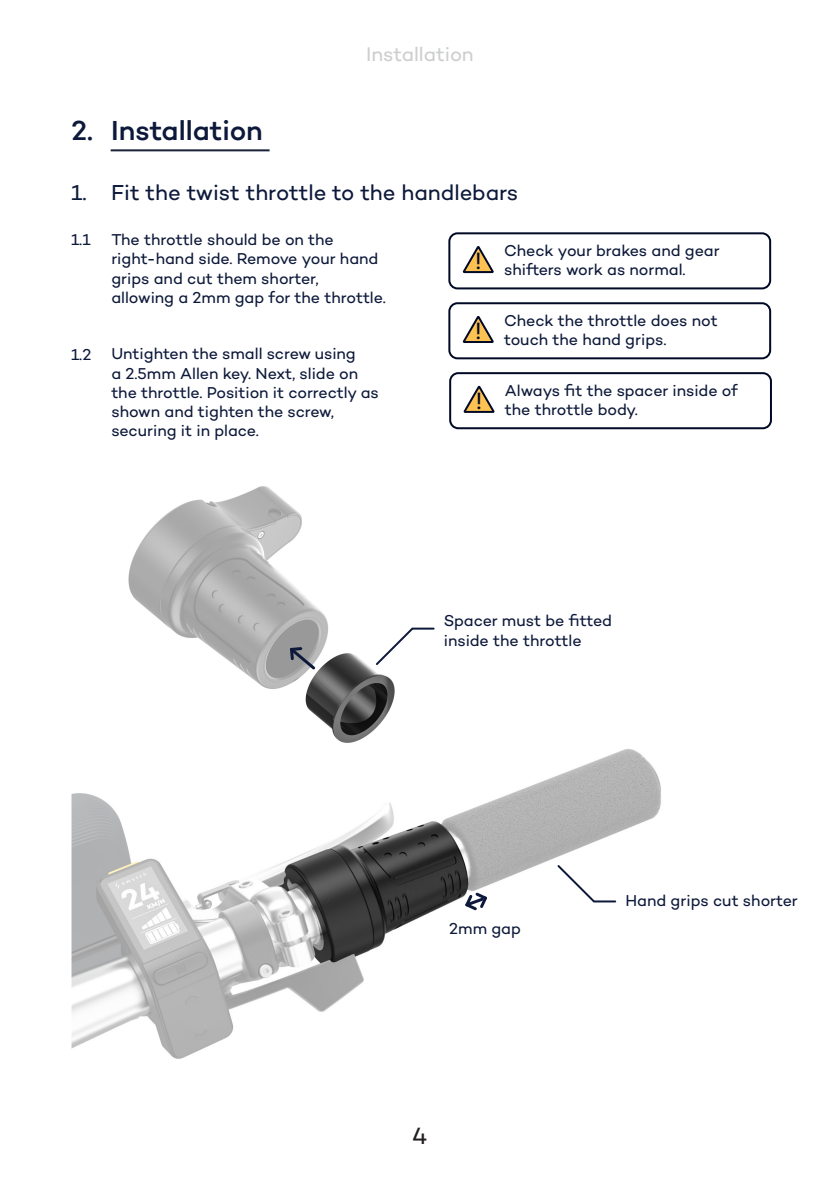
<style>
.page{position:relative;width:840px;height:1191px;background:#fff}
.page>*{position:absolute;margin:0;border:0;box-sizing:border-box;transform-origin:0 0}
.t1{font:500 28px "Campton";color:#0d193a}
.t2{font:24px "Campton";color:#000925}
.t3{font:24px "Campton";color:#231f20}
.t4{font:22px "Campton";letter-spacing:-.005em;color:#0d193a}
.t5{font:20px "Campton";letter-spacing:-.005em;color:#cdced0}
.t6{font:16px/19.2px "Campton";letter-spacing:-.005em;color:#0d193a}
</style>
<div class="page">
<img style="left:71px;top:749px;width:590px;height:310px">
<img style="left:71px;top:486px;width:394px;height:273px">
<hr style="left:111px;top:149px;width:158px;height:2px;background:#1a2138">
<div style="left:448px;top:232px;width:322px;height:57px;border:2px solid #000925;border-radius:8px"></div>
<svg style="left:462px;top:246px;width:32px;height:28px"></svg>
<div style="left:448px;top:302px;width:322px;height:57px;border:2px solid #000925;border-radius:8px"></div>
<svg style="left:462px;top:316px;width:32px;height:27px"></svg>
<div style="left:449px;top:372px;width:322px;height:57px;border:2px solid #000925;border-radius:8px"></div>
<svg style="left:463px;top:385px;width:32px;height:28px"></svg>
<svg style="left:462px;top:890px;width:27px;height:22px"></svg>
<svg style="left:287px;top:645px;width:31px;height:27px"></svg>
<svg style="left:555px;top:863px;width:62px;height:40px"></svg>
<svg style="left:374px;top:626px;width:61px;height:41px"></svg>
<p class="t1" style="left:71px;top:113px;width:23px">2.</p>
<p class="t1" style="left:111px;top:113px;width:153px">Installation</p>
<p class="t5" style="left:366px;top:42px;width:109px">Installation</p>
<p class="t4" style="left:71px;top:179px;width:17px">1.</p>
<p class="t4" style="left:111px;top:179px;width:408px">Fit the twist throttle to the handlebars</p>
<p class="t6" style="left:71px;top:230px;width:21px">1.1</p>
<p class="t6" style="left:111px;top:230px;width:224px">The throttle should be on the</p>
<p class="t6" style="left:111px;top:249px;width:268px">right-hand side. Remove your hand grips and cut them shorter,</p>
<p class="t6" style="left:111px;top:287px;width:276px">allowing a 2mm gap for the throttle.</p>
<h2 class="t2" style="left:475px;top:246px;width:8px">!</h2>
<p class="t6" style="left:504px;top:241px;width:217px">Check your brakes and gear shifters work as normal.</p>
<p class="t6" style="left:71px;top:344px;width:22px">1.2</p>
<p class="t6" style="left:111px;top:344px;width:269px">Untighten the small screw using<br>a 2.5mm Allen key. Next, slide on the throttle. Position it correctly as shown and tighten the screw,</p>
<p class="t6" style="left:111px;top:421px;width:149px">securing it in place.</p>
<h2 class="t2" style="left:475px;top:316px;width:8px">!</h2>
<p class="t6" style="left:504px;top:311px;width:215px">Check the throttle does not touch the hand grips.</p>
<h2 class="t2" style="left:475px;top:386px;width:8px">!</h2>
<p class="t6" style="left:504px;top:380px;width:234px">Always fit the spacer inside of the throttle body.</p>
<p class="t6" style="left:443px;top:611px;width:170px">Spacer must be fitted inside the throttle</p>
<p class="t6" style="left:449px;top:918px;width:73px">2mm gap</p>
<h2 class="t3" style="left:412px;top:1120px;width:17px">4</h2>
<p class="t6" style="left:625px;top:891px;width:174px">Hand grips cut shorter</p>
</div>
